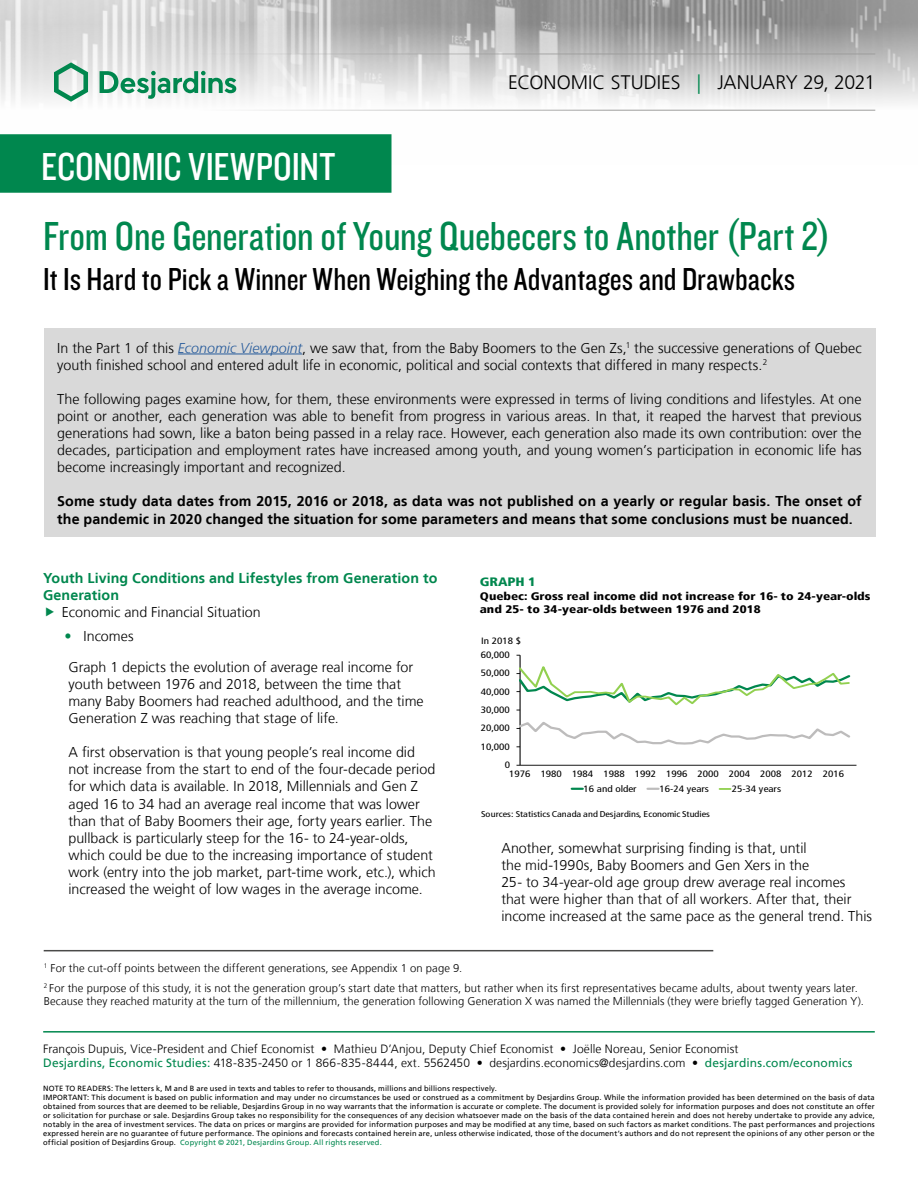
<style>
.page{position:relative;width:918px;height:1188px;background:#fff}
.page>*{position:absolute;margin:0;border:0;box-sizing:border-box;transform-origin:0 0}
.t1{font:42px "Knockout 29 Junior Ltweight";letter-spacing:-.005em;color:#00874e}
.t2{font:40.5px "Knockout 29 Junior Ltweight";letter-spacing:-.005em;color:#fff}
.t3{font:33px "Knockout 29 Junior Ltweight";color:#000}
.t4{font:300 19.5px "Frutiger LT";color:#000}
.t5{font:300 14.25px/17.1px "Frutiger LT";color:#000}
.t6{font:700 14.25px/17.1px "Frutiger LT";letter-spacing:.005em;color:#000}
.t7{font:700 14.25px/17.1px "Frutiger LT";letter-spacing:.005em;color:#00874e}
.t8{font:900 condensed 12.15px "Frutiger LT";letter-spacing:-.005em;color:#00874e;scale:1.2 1}
.t9{font:300 12px/14.4px "Frutiger LT";letter-spacing:.005em;color:#000}
.t10{font:300 11.25px/20.2px "Frutiger LT";letter-spacing:.01em;color:#000}
.t11{font:900 condensed 11.1px/13.2px "Frutiger LT";letter-spacing:-.005em;color:#000;scale:1.2 1}
.t12{font:condensed 9.15px/14.9px "Frutiger LT";color:#000;scale:1.2 1}
.t13{font:condensed 8.55px "Frutiger LT";letter-spacing:-.005em;color:#000;scale:1.2 1}
.t14{font:7.5px/9px "Frutiger LT";letter-spacing:.02em;color:#000}
.s1{color:#00874e}
.s2{font-style:italic;color:#275b9b}
.s3{font-weight:400;color:#00874e}
</style>
<div class="page">
<img style="left:0;top:0;width:918px;height:111px">
<hr style="left:43px;top:54px;width:832px;height:1px;background:#9d9d9c">
<hr style="left:43px;top:110px;width:832px;height:1px;background:#9d9d9c">
<svg style="left:54px;top:62px;width:34px;height:40px"></svg>
<svg style="left:100px;top:71px;width:136px;height:28px"></svg>
<div style="left:0;top:135px;width:391px;height:57px;background:#00874e"></div>
<div style="left:0;top:134px;width:392px;height:59px;border:2px solid #00874e"></div>
<hr style="left:43px;top:1031px;width:832px;height:2px;background:#00874e">
<div style="left:44px;top:328px;width:831px;height:209px;background:#d9d9d9"></div>
<hr style="left:178px;top:354px;width:124px;height:1px;background:#275b9b">
<hr style="left:520px;top:655px;width:1px;height:110px;background:#000">
<hr style="left:520px;top:765px;width:336px;height:1px;background:#000">
<svg style="left:517px;top:720px;width:333px;height:27px"></svg>
<svg style="left:517px;top:662px;width:334px;height:49px"></svg>
<svg style="left:572px;top:788px;width:11px;height:2px"></svg>
<svg style="left:648px;top:788px;width:10px;height:2px"></svg>
<svg style="left:720px;top:788px;width:10px;height:2px"></svg>
<hr style="left:44px;top:950px;width:669px;height:1px;background:#4a4a49">
<h2 class="t2" style="left:41px;top:140px;width:296px">ECONOMIC VIEWPOINT</h2>
<h3 class="t4" style="left:508px;top:72px;width:369px">ECONOMIC STUDIES <span class="s1">|</span> JANUARY 29, 2021</h3>
<h1 class="t1" style="left:43px;top:209px;width:789px">From One Generation of Young Quebecers to Another (Part 2)</h1>
<h3 class="t3" style="left:43px;top:257px;width:754px">It Is Hard to Pick a Winner When Weighing the Advantages and Drawbacks</h3>
<p class="t5" style="left:57px;top:339px;width:806px">In the Part 1 of this <span class="s2">Economic Viewpoint</span>, we saw that, from the Baby Boomers to the Gen Zs,<sup>1</sup> the successive generations of Quebec youth finished school and entered adult life in economic, political and social contexts that differed in many respects.<sup>2</sup></p>
<p class="t5" style="left:57px;top:391px;width:806px;text-align:justify">The following pages examine how, for them, these environments were expressed in terms of living conditions and lifestyles. At one point or another, each generation was able to benefit from progress in various areas. In that, it reaped the harvest that previous generations had sown, like a baton being passed in a relay race. However, each generation also made its own contribution: over the decades, participation and employment rates have increased among youth, and young women’s participation in economic life has become increasingly important and recognized.</p>
<p class="t6" style="left:57px;top:493px;width:806px">Some study data dates from 2015, 2016 or 2018, as data was not published on a yearly or regular basis. The onset of the pandemic in 2020 changed the situation for some parameters and means that some conclusions must be nuanced.</p>
<p class="t7" style="left:43px;top:570px;width:396px">Youth Living Conditions and Lifestyles from Generation to<br>Generation</p>
<p class="t5" style="left:62px;top:604px;width:200px">Economic and Financial Situation</p>
<p class="t5" style="left:65px;top:621px;width:350px;line-height:30.6px"><span class="s1">•</span> Incomes<br>Graph 1 depicts the evolution of average real income for</p>
<p class="t5" style="left:69px;top:676px;width:357px">youth between 1976 and 2018, between the time that many Baby Boomers had reached adulthood, and the time<br>Generation Z was reaching that stage of life.</p>
<p class="t5" style="left:69px;top:744px;width:369px">A first observation is that young people’s real income did not increase from the start to end of the four-decade period for which data is available. In 2018, Millennials and Gen Z aged 16 to 34 had an average real income that was lower than that of Baby Boomers their age, forty years earlier. The pullback is particularly steep for the 16- to 24-year-olds, which could be due to the increasing importance of student work (entry into the job market, part-time work, etc.), which increased the weight of low wages in the average income.</p>
<p class="t8" style="left:480px;top:575px;width:48px">GRAPH 1</p>
<p class="t11" style="left:480px;top:589px;width:327px">Quebec: Gross real income did not increase for 16- to 24-year-olds and 25- to 34-year-olds between 1976 and 2018</p>
<p class="t12" style="left:481px;top:633px;width:35px">In 2018 $</p>
<p class="t12" style="left:481px;top:647px;width:26px">60,000</p>
<p class="t12" style="left:481px;top:666px;width:26px">50,000</p>
<p class="t12" style="left:481px;top:684px;width:26px">40,000</p>
<p class="t12" style="left:481px;top:702px;width:26px">30,000</p>
<p class="t12" style="left:481px;top:721px;width:26px">20,000</p>
<p class="t12" style="left:481px;top:739px;width:26px">10,000</p>
<p class="t12" style="left:505px;top:758px;width:6px">0</p>
<p class="t12" style="left:584px;top:766px;width:219px;text-indent:-74px">1976 1980 1984 1988 1992 1996 2000 2004 2008 2012 2016<br>16 and older</p>
<p class="t12" style="left:660px;top:781px;width:43px">16-24 years</p>
<p class="t12" style="left:732px;top:781px;width:43px">25-34 years</p>
<p class="t13" style="left:481px;top:809px;width:192px">Sources: Statistics Canada and Desjardins, Economic Studies</p>
<p class="t5" style="left:501px;top:840px;width:372px">Another, somewhat surprising finding is that, until<br>the mid‑1990s, Baby Boomers and Gen Xers in the<br>25- to 34-year-old age group drew average real incomes that were higher than that of all workers. After that, their income increased at the same pace as the general trend. This</p>
<p class="t10" style="left:44px;top:958px;width:816px"><sup>1</sup> For the cut-off points between the different generations, see Appendix 1 on page 9.<br><sup>2</sup> For the purpose of this study, it is not the generation group’s start date that matters, but rather when its first representatives became adults, about twenty years later.</p>
<p class="t10" style="left:44px;top:992px;width:822px">Because they reached maturity at the turn of the millennium, the generation following Generation X was named the Millennials (they were briefly tagged Generation Y).</p>
<p class="t9" style="left:43px;top:1042px;width:811px">François Dupuis, Vice-President and Chief Economist • Mathieu D’Anjou, Deputy Chief Economist • Joëlle Noreau, Senior Economist<br><span class="s3">Desjardins, Economic Studies:</span> 418‑835‑2450 or 1 866‑835‑8444, ext. 5562450 • desjardins.economics@desjardins.com • <span class="s3">desjardins.com/economics</span></p>
<p class="t14" style="left:43px;top:1084px;width:833px">NOTE TO READERS: The letters k, M and B are used in texts and tables to refer to thousands, millions and billions respectively.<br>IMPORTANT: This document is based on public information and may under no circumstances be used or construed as a commitment by Desjardins Group. While the information provided has been determined on the basis of data obtained from sources that are deemed to be reliable, Desjardins Group in no way warrants that the information is accurate or complete. The document is provided solely for information purposes and does not constitute an offer or solicitation for purchase or sale. Desjardins Group takes no responsibility for the consequences of any decision whatsoever made on the basis of the data contained herein and does not hereby undertake to provide any advice, notably in the area of investment services. The data on prices or margins are provided for information purposes and may be modified at any time, based on such factors as market conditions. The past performances and projections expressed herein are no guarantee of future performance. The opinions and forecasts contained herein are, unless otherwise indicated, those of the document’s authors and do not represent the opinions of any other person or the official position of Desjardins Group. <span class="s1">Copyright © 2021, Desjardins Group. All rights reserved.</span></p>
</div>
